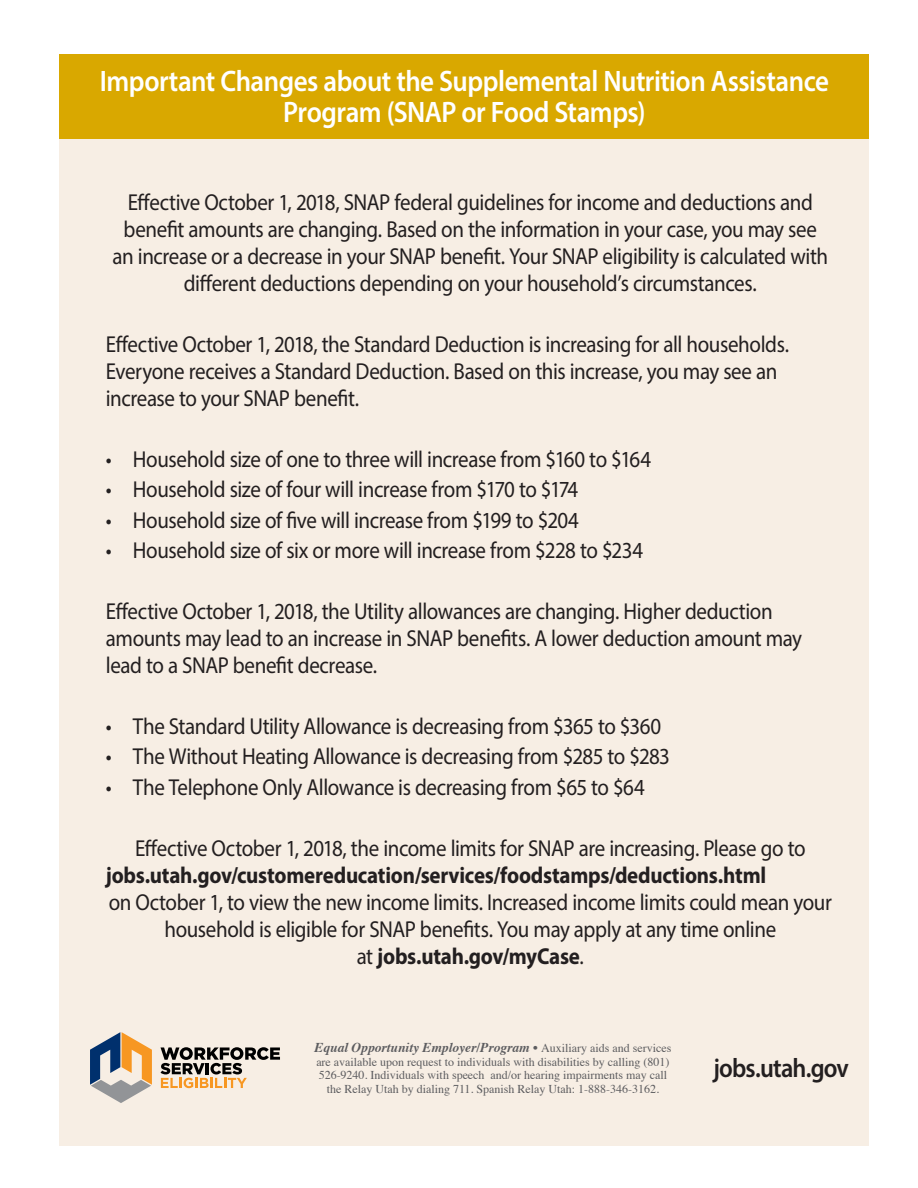
<style>
.page{position:relative;width:918px;height:1188px;background:#fff}
.page>*{position:absolute;margin:0;border:0;box-sizing:border-box;transform-origin:0 0}
.t1{font:600 29.7px/31.5px "Myriad Pro";letter-spacing:-.02em;color:#fff;text-align:center;scale:.91 1}
.t2{font:600 26.85px "Myriad Pro";letter-spacing:-.035em;color:#231f20;scale:.91 1}
.t3{font:23.1px/27px "Myriad Pro";letter-spacing:-.02em;color:#231f20;scale:.91 1}
.t4{font:700 23.1px "Myriad Pro";letter-spacing:-.015em;color:#231f20;scale:.91 1}
.t5{font:italic 700 13.5px "Times";color:#5c5c5f}
.t6{font:12px/13.5px "Times";color:#5c5c5f;text-align:center}
.s1{font-weight:400}
.s2{font-weight:400;font-style:normal;font-size:12px}
</style>
<div class="page">
<div style="left:59px;top:57px;width:810px;height:1088px;background:#f7eee4"></div>
<div style="left:60px;top:54px;width:809px;height:85px;background:#d9a800"></div>
<svg style="left:90px;top:1032px;width:62px;height:71px"></svg>
<svg style="left:161px;top:1047px;width:119px;height:41px"></svg>
<p class="t1" style="left:100px;top:64px;width:803px">Important Changes about the Supplemental Nutrition Assistance<br>Program (SNAP or Food Stamps)</p>
<p class="t3" style="left:113px;top:189px;width:788px;text-align:center">Effective October 1, 2018, SNAP federal guidelines for income and deductions and benefit amounts are changing. Based on the information in your case, you may see an increase or a decrease in your SNAP benefit. Your SNAP eligibility is calculated with different deductions depending on your household’s circumstances.</p>
<p class="t3" style="left:106px;top:330px;width:752px">Effective October 1, 2018, the Standard Deduction is increasing for all households.<br>Everyone receives a Standard Deduction. Based on this increase, you may see an increase to your SNAP benefit.</p>
<p class="t3" style="left:106px;top:445px;width:601px">• Household size of one to three will increase from $160 to $164</p>
<p class="t3" style="left:106px;top:476px;width:521px">• Household size of four will increase from $170 to $174</p>
<p class="t3" style="left:106px;top:506px;width:521px">• Household size of five will increase from $199 to $204</p>
<p class="t3" style="left:106px;top:537px;width:592px">• Household size of six or more will increase from $228 to $234</p>
<p class="t3" style="left:106px;top:597px;width:767px">Effective October 1, 2018, the Utility allowances are changing. Higher deduction amounts may lead to an increase in SNAP benefits. A lower deduction amount may lead to a SNAP benefit decrease.</p>
<p class="t3" style="left:106px;top:712px;width:612px">• The Standard Utility Allowance is decreasing from $365 to $360</p>
<p class="t3" style="left:106px;top:743px;width:622px">• The Without Heating Allowance is decreasing from $285 to $283</p>
<p class="t3" style="left:106px;top:773px;width:594px">• The Telephone Only Allowance is decreasing from $65 to $64</p>
<p class="t3" style="left:135px;top:834px;width:738px">Effective October 1, 2018, the income limits for SNAP are increasing. Please go to</p>
<p class="t4" style="left:106px;top:860px;width:727px">jobs.utah.gov/customereducation/services/foodstamps/deductions.html</p>
<p class="t3" style="left:109px;top:888px;width:796px">on October 1, to view the new income limits. Increased income limits could mean your</p>
<p class="t3" style="left:164px;top:915px;width:674px">household is eligible for SNAP benefits. You may apply at any time online</p>
<p class="t4" style="left:357px;top:941px;width:251px"><span class="s1">at</span> jobs.utah.gov/myCase<span class="s1">.</span></p>
<p class="t5" style="left:314px;top:1035px;width:359px">Equal Opportunity Employer/Program • <span class="s2">Auxiliary aids and services</span></p>
<p class="t6" style="left:316px;top:1054px;width:355px">are available upon request to individuals with disabilities by calling (801)<br>526-9240. Individuals with speech and/or hearing impairments may call the Relay Utah by dialing 711. Spanish Relay Utah: 1-888-346-3162.</p>
<p class="t2" style="left:713px;top:1051px;width:150px">jobs.utah.gov</p>
</div>
